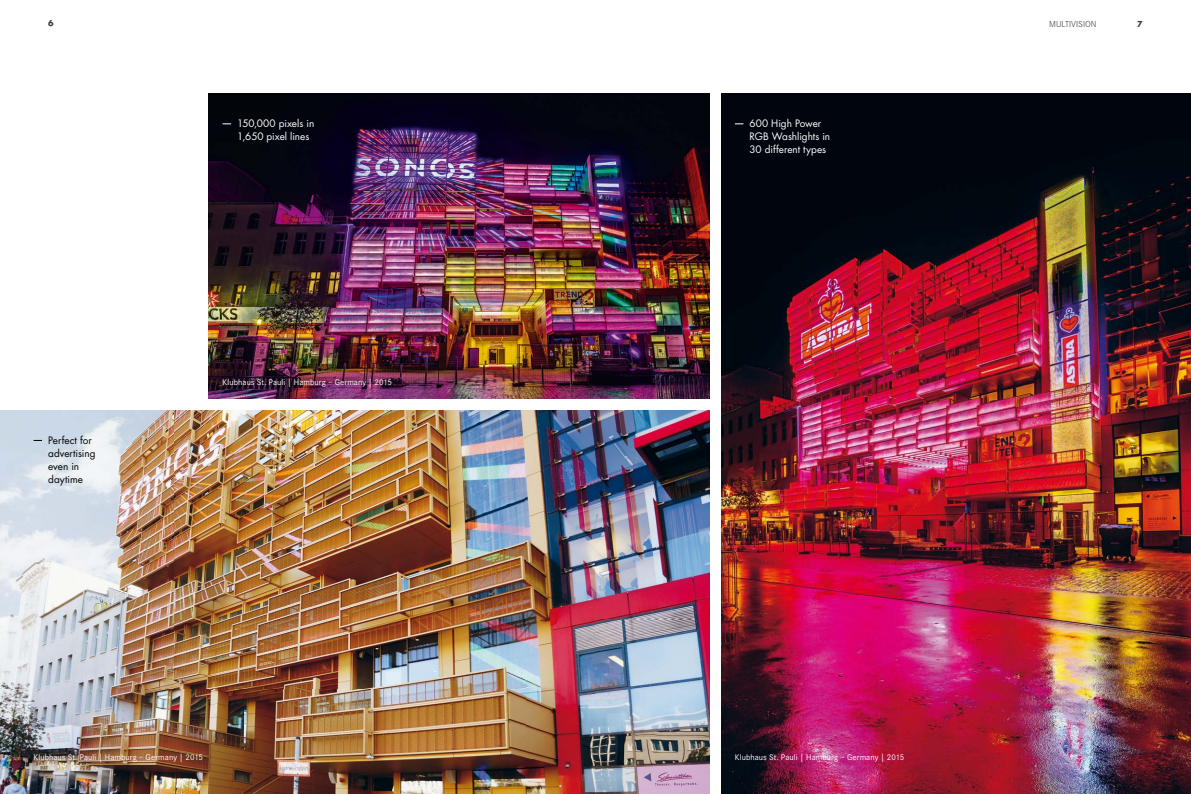
<style>
.page{position:relative;width:1191px;height:794px;background:#fff}
.page>*{position:absolute;margin:0;border:0;box-sizing:border-box;transform-origin:0 0}
.t1{font:10px/13px "Futura Std";letter-spacing:-.005em;color:#fff}
.t2{font:10px/13px "Futura Std";letter-spacing:.005em;color:#000}
.t3{font:300 9px "Corporate S";color:#3e3d40}
.t4{font:8.5px "Corporate S";letter-spacing:.01em;color:#fff}
.t5{font:700 8px "Futura Std";color:#3e3d40}
</style>
<div class="page">
<img style="left:0;top:410px;width:710px;height:384px">
<img style="left:209px;top:94px;width:501px;height:305px">
<img style="left:721px;top:94px;width:470px;height:700px">
<p class="t5" style="left:48px;top:18px;width:7px">6</p>
<p class="t2" style="left:48px;top:434px;width:49px">Perfect for advertising even in daytime</p>
<p class="t1" style="left:237px;top:117px;width:78px">150,000 pixels in<br>1,650 pixel lines</p>
<p class="t4" style="left:223px;top:377px;width:171px">Klubhaus St. Pauli | Hamburg – Germany | 2015</p>
<p class="t4" style="left:34px;top:752px;width:171px">Klubhaus St. Pauli | Hamburg – Germany | 2015</p>
<p class="t1" style="left:749px;top:117px;width:82px">600 High Power<br>RGB Washlights in<br>30 different types</p>
<p class="t3" style="left:1049px;top:19px;width:49px">MULTIVISION</p>
<p class="t5" style="left:1137px;top:18px;width:7px">7</p>
<p class="t4" style="left:735px;top:752px;width:171px">Klubhaus St. Pauli | Hamburg – Germany | 2015</p>
</div>
